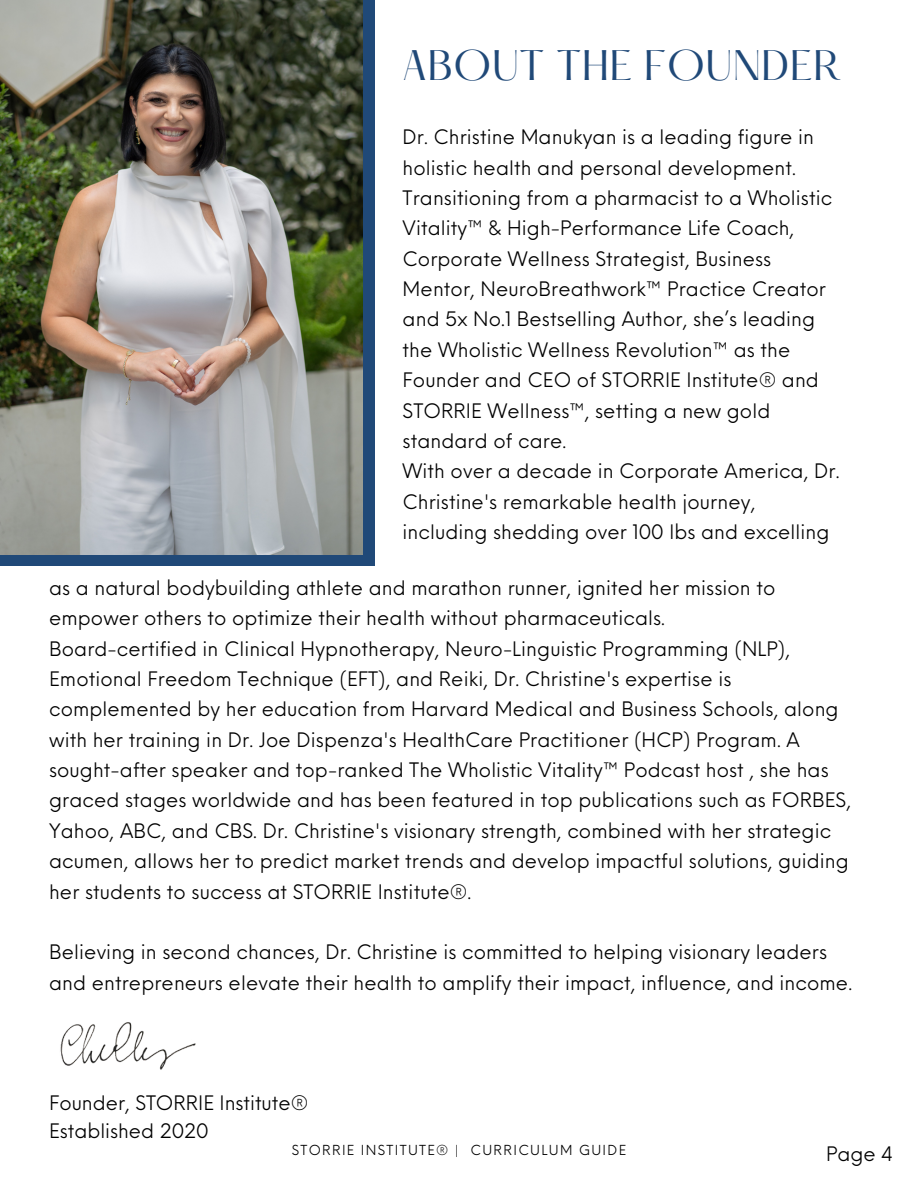
<style>
.page{position:relative;width:918px;height:1188px;background:#fff}
.page>*{position:absolute;margin:0;border:0;box-sizing:border-box;transform-origin:0 0}
.t1{font:37.35px "Hatton";letter-spacing:.02em;color:#204978}
.t2{font:19.5px/30.3px "Neue Einstellung";letter-spacing:.005em;color:#000}
.t3{font:13.5px "Neue Einstellung";letter-spacing:.1em;color:#000}
</style>
<div class="page">
<div style="left:0;top:0;width:374px;height:566px;background:#204978"></div>
<img style="left:0;top:0;width:362px;height:554px">
<img style="left:60px;top:1022px;width:136px;height:48px">
<p class="t1" style="left:402px;top:48px;width:441px">ABOUT THE FOUNDER</p>
<h2 class="t2" style="left:403px;top:120px;width:438px">Dr. Christine Manukyan is a leading figure in holistic health and personal development.<br>Transitioning from a pharmacist to a Wholistic Vitality™ &amp; High-Performance Life Coach, Corporate Wellness Strategist, Business Mentor, NeuroBreathwork™ Practice Creator and 5x No.1 Bestselling Author, she’s leading the Wholistic Wellness Revolution™ as the Founder and CEO of STORRIE Institute® and STORRIE Wellness™, setting a new gold standard of care.<br>With over a decade in Corporate America, Dr.<br>Christine's remarkable health journey, including shedding over 100 lbs and excelling</h2>
<p class="t2" style="left:49px;top:571px;width:804px">as a natural bodybuilding athlete and marathon runner, ignited her mission to empower others to optimize their health without pharmaceuticals.<br>Board-certified in Clinical Hypnotherapy, Neuro-Linguistic Programming (NLP), Emotional Freedom Technique (EFT), and Reiki, Dr. Christine's expertise is complemented by her education from Harvard Medical and Business Schools, along with her training in Dr. Joe Dispenza's HealthCare Practitioner (HCP) Program. A sought-after speaker and top-ranked The Wholistic Vitality™ Podcast host , she has graced stages worldwide and has been featured in top publications such as FORBES, Yahoo, ABC, and CBS. Dr. Christine's visionary strength, combined with her strategic acumen, allows her to predict market trends and develop impactful solutions, guiding her students to success at STORRIE Institute®.</p>
<h2 class="t2" style="left:49px;top:935px;width:805px">Believing in second chances, Dr. Christine is committed to helping visionary leaders and entrepreneurs elevate their health to amplify their impact, influence, and income.</h2>
<h1 class="t2" style="left:49px;top:1087px;width:261px;line-height:28.2px">Founder, STORRIE Institute®<br>Established 2020</h1>
<h2 class="t3" style="left:292px;top:1138px;width:336px">STORRIE INSTITUTE® | CURRICULUM GUIDE</h2>
<h2 class="t2" style="left:826px;top:1136px;width:68px">Page 4</h2>
</div>
